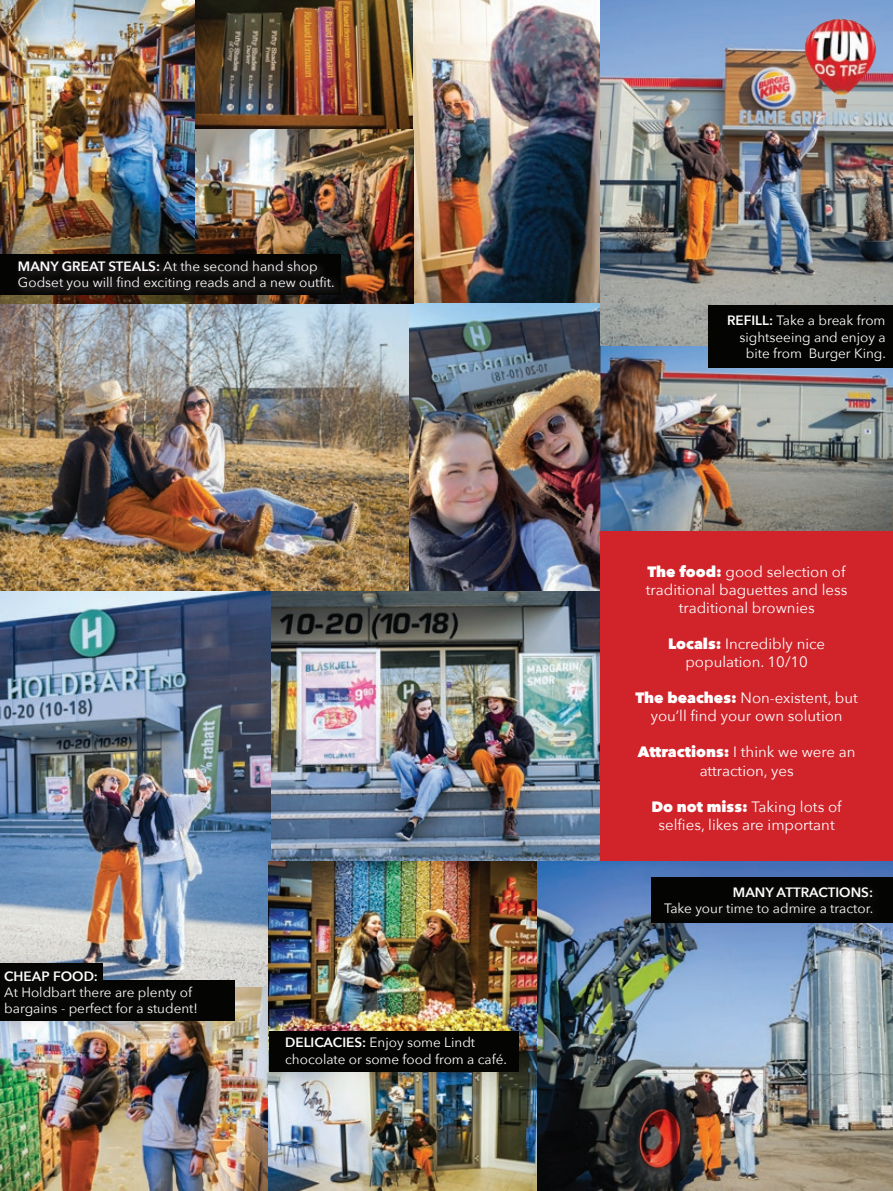
<style>
.page{position:relative;width:893px;height:1191px;background:#fff}
.page>*{position:absolute;margin:0;border:0;box-sizing:border-box;transform-origin:0 0}
.t1{font:15px/18px "Avenir Next";color:#fff;text-align:center}
.t2{font:13.5px/16.2px "Avenir Next";color:#fff}
.t3{font:600 13.5px "Avenir Next";color:#fff}
.s1{font-weight:600}
.s2{font-weight:800}
</style>
<div class="page">
<img style="left:0;top:302px;width:600px;height:289px">
<img style="left:0;top:0;width:413px;height:303px">
<img style="left:408px;top:0;width:192px;height:302px">
<img style="left:600px;top:346px;width:293px;height:185px">
<img style="left:600px;top:0;width:293px;height:346px">
<img style="left:270px;top:591px;width:330px;height:270px">
<img style="left:0;top:591px;width:270px;height:396px">
<img style="left:0;top:987px;width:269px;height:204px">
<img style="left:536px;top:861px;width:357px;height:330px">
<img style="left:269px;top:861px;width:267px;height:330px">
<div style="left:269px;top:1030px;width:249px;height:41px;background:#040503"></div>
<div style="left:651px;top:877px;width:242px;height:45px;background:#040503"></div>
<div style="left:0;top:979px;width:235px;height:41px;background:#040503"></div>
<div style="left:0;top:254px;width:341px;height:41px;background:#040503"></div>
<div style="left:708px;top:305px;width:185px;height:63px;background:#040503"></div>
<div style="left:600px;top:531px;width:293px;height:330px;background:#d1232a"></div>
<div style="left:659px;top:882px;width:224px;height:45px;background:#231f20;opacity:.54"></div>
<div style="left:0;top:956px;width:212px;height:75px;background:#231f20;opacity:.88"></div>
<div style="left:14px;top:255px;width:330px;height:45px;background:#231f20;opacity:.72"></div>
<img style="left:786px;top:1px;width:105px;height:124px">
<p class="t2" style="left:18px;top:257px;width:318px"><span class="s1">MANY GREAT STEALS:</span> At the second hand shop<br>Godset you will find exciting reads and a new outfit.</p>
<p class="t3" style="left:4px;top:964px;width:95px">CHEAP FOOD:</p>
<p class="t2" style="left:4px;top:984px;width:195px">At Holdbart there are plenty of bargains - perfect for a student!</p>
<p class="t2" style="left:285px;top:1034px;width:223px"><span class="s1">DELICACIES:</span> Enjoy some Lindt chocolate or some food from a café.</p>
<p class="t2" style="left:727px;top:312px;width:160px;text-align:right"><span class="s1">REFILL:</span> Take a break from sightseeing and enjoy a bite from Burger King.</p>
<p class="t1" style="left:646px;top:562px;width:203px"><span class="s2">The food:</span> good selection of traditional baguettes and less traditional brownies</p>
<p class="t1" style="left:668px;top:634px;width:159px"><span class="s2">Locals:</span> Incredibly nice population. 10/10</p>
<p class="t1" style="left:635px;top:688px;width:224px"><span class="s2">The beaches:</span> Non-existent, but you’ll find your own solution</p>
<p class="t1" style="left:638px;top:742px;width:219px"><span class="s2">Attractions:</span> I think we were an attraction, yes</p>
<p class="t1" style="left:651px;top:796px;width:192px"><span class="s2">Do not miss:</span> Taking lots of selfies, likes are important</p>
<p class="t3" style="left:733px;top:880px;width:142px">MANY ATTRACTIONS:</p>
<p class="t2" style="left:664px;top:899px;width:211px">Take your time to admire a tractor.</p>
</div>
